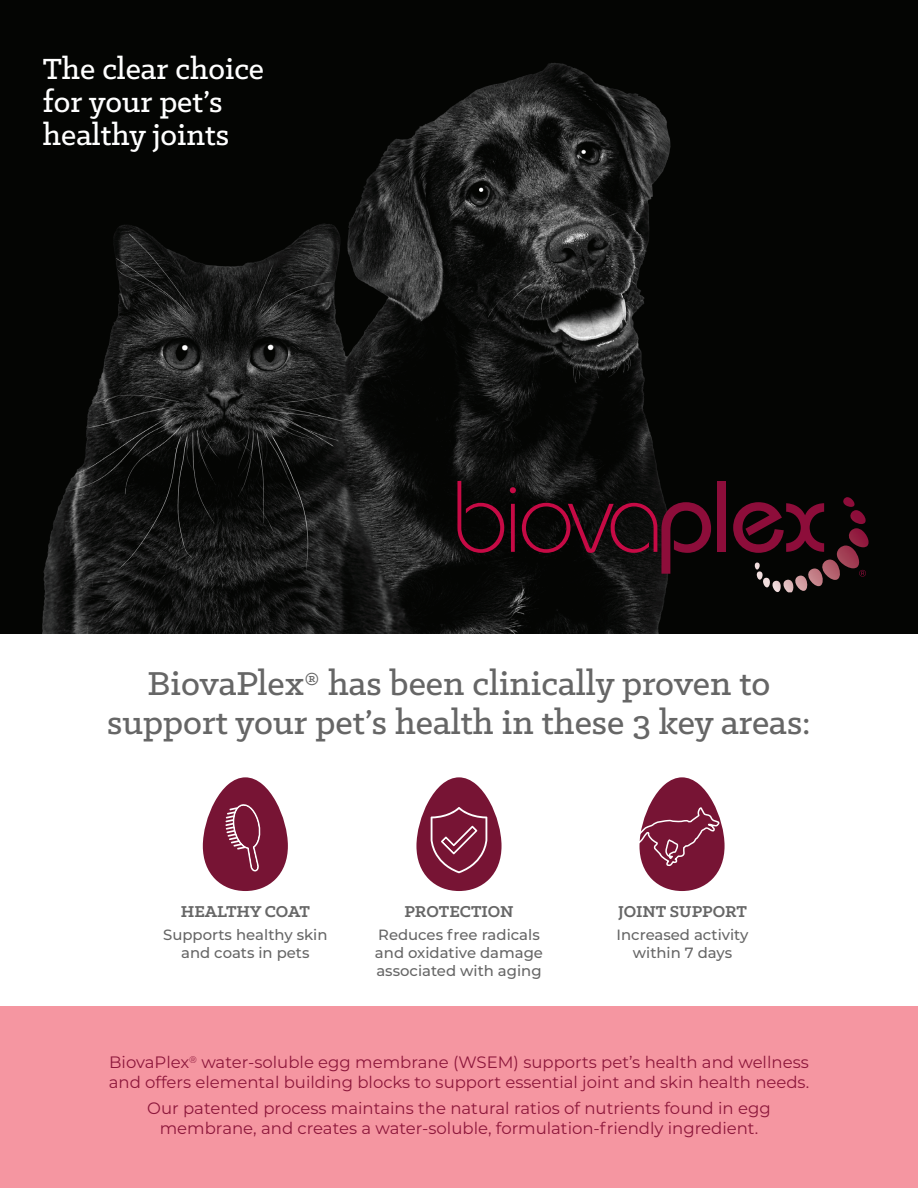
<style>
.page{position:relative;width:918px;height:1188px;background:#fff}
.page>*{position:absolute;margin:0;border:0;box-sizing:border-box;transform-origin:0 0}
.t1{font:500 37.5px/39px "Klinic Slab";color:#666;text-align:center}
.t2{font:500 33px/33px "Klinic Slab";color:#fff}
.t3{font:700 17.85px "Klinic Slab";color:#666}
.t4{font:16.5px/19.8px "Montserrat";color:#8d173b}
.t5{font:500 14.85px/17.9px "Montserrat";color:#666;text-align:center}
</style>
<div class="page">
<img style="left:0;top:0;width:918px;height:634px">
<div style="left:0;top:1006px;width:918px;height:182px;background:#f596a1"></div>
<svg style="left:457px;top:481px;width:47px;height:72px;background:#2b0712"></svg>
<svg style="left:510px;top:487px;width:6px;height:65px"></svg>
<svg style="left:522px;top:502px;width:189px;height:72px;background:#2c0a14"></svg>
<div style="left:717px;top:481px;width:9px;height:71px;background:#8d0d3a"></div>
<svg style="left:733px;top:502px;width:22px;height:51px"></svg>
<img style="left:755px;top:497px;width:114px;height:95px">
<svg style="left:859px;top:570px;width:7px;height:7px"></svg>
<svg style="left:639px;top:777px;width:86px;height:114px"></svg>
<svg style="left:416px;top:777px;width:86px;height:114px"></svg>
<svg style="left:203px;top:777px;width:85px;height:114px"></svg>
<h2 class="t2" style="left:43px;top:51px;width:223px">The clear choice for your pet’s healthy joints</h2>
<h1 class="t1" style="left:107px;top:663px;width:705px">BiovaPlex® has been clinically proven to support your pet’s health in these 3 key areas:</h1>
<p class="t3" style="left:181px;top:900px;width:131px">HEALTHY COAT</p>
<p class="t5" style="left:163px;top:926px;width:166px">Supports healthy skin and coats in pets</p>
<p class="t3" style="left:405px;top:900px;width:110px">PROTECTION</p>
<p class="t5" style="left:375px;top:926px;width:170px;text-align:left">Reduces free radicals and oxidative damage associated with aging</p>
<p class="t3" style="left:618px;top:900px;width:130px">JOINT SUPPORT</p>
<p class="t5" style="left:617px;top:926px;width:134px">Increased activity within 7 days</p>
<p class="t4" style="left:109px;top:1052px;width:702px">BiovaPlex<sup>®</sup> water-soluble egg membrane (WSEM) supports pet’s health and wellness and offers elemental building blocks to support essential joint and skin health needs.</p>
<p class="t4" style="left:147px;top:1098px;width:625px;text-align:center">Our patented process maintains the natural ratios of nutrients found in egg membrane, and creates a water-soluble, formulation-friendly ingredient.</p>
</div>
